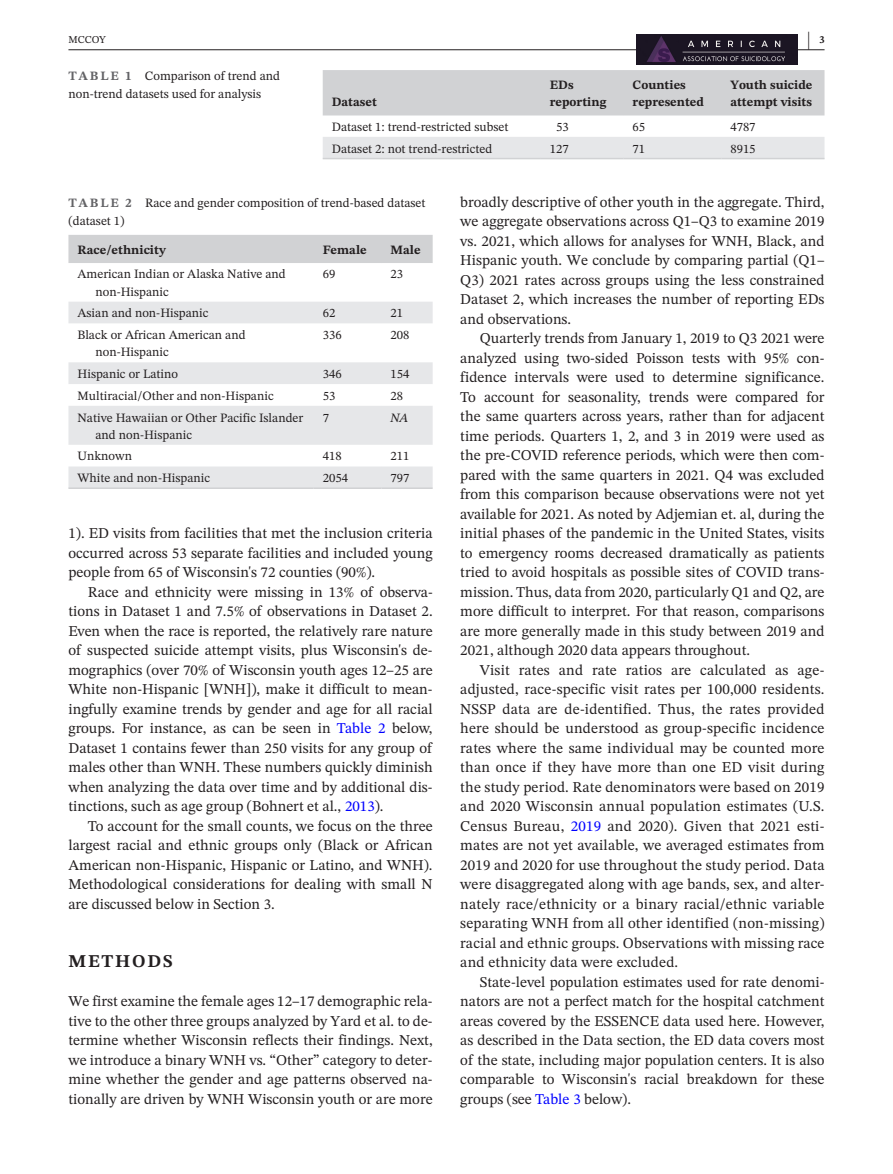
<style>
.page{position:relative;width:893px;height:1174px;background:#fff}
.page>*{position:absolute;margin:0;border:0;box-sizing:border-box;transform-origin:0 0}
.t1{font:700 21px "STIX Two Text";color:#231f20;scale:.42 1}
.t2{font:700 18px "STIX Two Text";letter-spacing:.1em;color:#231f20}
.t3{font:15px/19.5px "STIX Two Text";color:#231f20;text-align:justify}
.t4{font:12.75px/17.2px "STIX Two Text";color:#231f20}
.t5{font:700 12.75px/17.2px "STIX Two Text";color:#231f20}
.t6{font:italic 12.75px "STIX Two Text";color:#231f20}
.t7{font:10.5px "STIX Two Text";letter-spacing:-.01em;color:#231f20}
.t8{font:700 10.5px "STIX Two Text";color:#231f20}
.s1{font-weight:700;color:#636366}
.s2{color:#00f}
</style>
<div class="page">
<hr style="left:68px;top:49px;width:756px;height:1px;background:#231f20">
<img style="left:637px;top:35px;width:161px;height:30px">
<div style="left:323px;top:70px;width:501px;height:45px;background:#d1d2d4"></div>
<div style="left:323px;top:137px;width:501px;height:21px;background:#e6e7e9"></div>
<hr style="left:323px;top:158px;width:218px;height:1px;background:#d1d2d4">
<hr style="left:541px;top:158px;width:83px;height:1px;background:#d1d2d4">
<hr style="left:624px;top:158px;width:97px;height:1px;background:#d1d2d4">
<hr style="left:721px;top:158px;width:103px;height:1px;background:#d1d2d4">
<div style="left:68px;top:235px;width:365px;height:28px;background:#d1d2d4"></div>
<svg style="left:68px;top:302px;width:365px;height:185px;fill:#e6e7e9"></svg>
<hr style="left:68px;top:487px;width:246px;height:2px;background:#d1d2d4">
<hr style="left:314px;top:487px;width:67px;height:2px;background:#d1d2d4">
<hr style="left:381px;top:487px;width:52px;height:2px;background:#d1d2d4">
<h1 class="t1" style="left:807px;top:24px;width:8px">|</h1>
<p class="t7" style="left:68px;top:32px;width:39px">MCCOY</p>
<p class="t8" style="left:819px;top:32px;width:7px">3</p>
<p class="t4" style="left:68px;top:66px;width:213px;line-height:18px"><span class="s1">TABLE 1</span> Comparison of trend and non-trend datasets used for analysis</p>
<p class="t5" style="left:332px;top:94px;width:47px">Dataset</p>
<p class="t5" style="left:550px;top:76px;width:58px">EDs reporting</p>
<p class="t5" style="left:633px;top:76px;width:73px">Counties represented</p>
<p class="t5" style="left:730px;top:76px;width:84px">Youth suicide attempt visits</p>
<p class="t4" style="left:332px;top:118px;width:178px">Dataset 1: trend-restricted subset</p>
<p class="t4" style="left:556px;top:118px;width:14px">53</p>
<p class="t4" style="left:633px;top:118px;width:14px">65</p>
<p class="t4" style="left:730px;top:118px;width:27px">4787</p>
<p class="t4" style="left:332px;top:140px;width:162px">Dataset 2: not trend-restricted</p>
<p class="t4" style="left:550px;top:140px;width:20px">127</p>
<p class="t4" style="left:633px;top:140px;width:14px">71</p>
<p class="t4" style="left:730px;top:140px;width:27px">8915</p>
<p class="t4" style="left:68px;top:194px;width:359px;line-height:18px"><span class="s1">TABLE 2</span> Race and gender composition of trend-based dataset (dataset 1)</p>
<p class="t5" style="left:77px;top:241px;width:90px">Race/ethnicity</p>
<p class="t5" style="left:323px;top:241px;width:46px">Female</p>
<p class="t5" style="left:390px;top:241px;width:32px">Male</p>
<p class="t4" style="left:95px;top:265px;width:192px;text-indent:-18px">American Indian or Alaska Native and non-Hispanic</p>
<p class="t4" style="left:323px;top:265px;width:14px">69</p>
<p class="t4" style="left:390px;top:265px;width:14px">23</p>
<p class="t4" style="left:77px;top:304px;width:133px">Asian and non-Hispanic</p>
<p class="t4" style="left:323px;top:304px;width:14px">62</p>
<p class="t4" style="left:390px;top:304px;width:14px">21</p>
<p class="t4" style="left:95px;top:326px;width:152px;text-indent:-18px">Black or African American and non-Hispanic</p>
<p class="t4" style="left:323px;top:326px;width:20px">336</p>
<p class="t4" style="left:390px;top:326px;width:20px">208</p>
<p class="t4" style="left:77px;top:365px;width:102px">Hispanic or Latino</p>
<p class="t4" style="left:323px;top:365px;width:20px">346</p>
<p class="t4" style="left:390px;top:365px;width:20px">154</p>
<p class="t4" style="left:77px;top:387px;width:198px">Multiracial/Other and non-Hispanic</p>
<p class="t4" style="left:323px;top:387px;width:14px">53</p>
<p class="t4" style="left:390px;top:387px;width:14px">28</p>
<p class="t4" style="left:95px;top:408px;width:209px;text-indent:-18px">Native Hawaiian or Other Pacific Islander and non-Hispanic</p>
<p class="t4" style="left:323px;top:408px;width:8px">7</p>
<p class="t6" style="left:390px;top:408px;width:19px">NA</p>
<p class="t4" style="left:77px;top:447px;width:56px">Unknown</p>
<p class="t4" style="left:323px;top:447px;width:20px">418</p>
<p class="t4" style="left:390px;top:447px;width:20px">211</p>
<p class="t4" style="left:77px;top:469px;width:134px">White and non-Hispanic</p>
<p class="t4" style="left:323px;top:469px;width:27px">2054</p>
<p class="t4" style="left:390px;top:469px;width:20px">797</p>
<p class="t3" style="left:68px;top:523px;width:366px">1). ED visits from facilities that met the inclusion criteria occurred across 53 separate facilities and included young people from 65 of Wisconsin's 72 counties (90%).</p>
<p class="t3" style="left:68px;top:582px;width:366px;text-indent:20px">Race and ethnicity were missing in 13% of observa&shy;tions in Dataset 1 and 7.5% of observations in Dataset 2.<br>Even when the race is reported, the relatively rare nature of suspected suicide attempt visits, plus Wisconsin's de&shy;mographics (over 70% of Wisconsin youth ages 12–25 are White non-Hispanic [WNH]), make it difficult to mean&shy;ingfully examine trends by gender and age for all racial groups. For instance, as can be seen in <span class="s2">Table 2</span> below, Dataset 1 contains fewer than 250 visits for any group of males other than WNH. These numbers quickly diminish when analyzing the data over time and by additional dis&shy;tinctions, such as age group (Bohnert et al., <span class="s2">2013</span>).</p>
<p class="t3" style="left:68px;top:816px;width:366px;text-indent:20px">To account for the small counts, we focus on the three largest racial and ethnic groups only (Black or African American non-Hispanic, Hispanic or Latino, and WNH).<br>Methodological considerations for dealing with small N are discussed below in Section 3.</p>
<p class="t2" style="left:68px;top:948px;width:106px">METHODS</p>
<p class="t3" style="left:68px;top:991px;width:366px">We first examine the female ages 12–17 demographic rela&shy;tive to the other three groups analyzed by Yard et al. to de&shy;termine whether Wisconsin reflects their findings. Next, we introduce a binary WNH vs. “Other” category to deter&shy;mine whether the gender and age patterns observed na&shy;tionally are driven by WNH Wisconsin youth or are more</p>
<p class="t3" style="left:460px;top:192px;width:366px">broadly descriptive of other youth in the aggregate. Third, we aggregate observations across Q1–Q3 to examine 2019 vs. 2021, which allows for analyses for WNH, Black, and Hispanic youth. We conclude by comparing partial (Q1– Q3) 2021 rates across groups using the less constrained Dataset 2, which increases the number of reporting EDs and observations.</p>
<p class="t3" style="left:460px;top:328px;width:366px;text-indent:20px">Quarterly trends from January 1, 2019 to Q3 2021 were analyzed using two-sided Poisson tests with 95% con&shy;fidence intervals were used to determine significance.<br>To account for seasonality, trends were compared for the same quarters across years, rather than for adjacent time periods. Quarters 1, 2, and 3 in 2019 were used as the pre-COVID reference periods, which were then com&shy;pared with the same quarters in 2021. Q4 was excluded from this comparison because observations were not yet available for 2021. As noted by Adjemian et. al, during the initial phases of the pandemic in the United States, visits to emergency rooms decreased dramatically as patients tried to avoid hospitals as possible sites of COVID trans&shy;mission. Thus, data from 2020, particularly Q1 and Q2, are more difficult to interpret. For that reason, comparisons are more generally made in this study between 2019 and 2021, although 2020 data appears throughout.</p>
<p class="t3" style="left:460px;top:660px;width:366px;text-indent:20px">Visit rates and rate ratios are calculated as age&shy;adjusted, race-specific visit rates per 100,000 residents.<br>NSSP data are de-identified. Thus, the rates provided here should be understood as group-specific incidence rates where the same individual may be counted more than once if they have more than one ED visit during the study period. Rate denominators were based on 2019 and 2020 Wisconsin annual population estimates (U.S.<br>Census Bureau, <span class="s2">2019</span> and 2020). Given that 2021 esti&shy;mates are not yet available, we averaged estimates from 2019 and 2020 for use throughout the study period. Data were disaggregated along with age bands, sex, and alter&shy;nately race/ethnicity or a binary racial/ethnic variable separating WNH from all other identified (non-missing) racial and ethnic groups. Observations with missing race and ethnicity data were excluded.</p>
<p class="t3" style="left:460px;top:972px;width:366px;text-indent:20px">State-level population estimates used for rate denomi&shy;nators are not a perfect match for the hospital catchment areas covered by the ESSENCE data used here. However, as described in the Data section, the ED data covers most of the state, including major population centers. It is also comparable to Wisconsin's racial breakdown for these groups (see <span class="s2">Table 3</span> below).</p>
</div>
